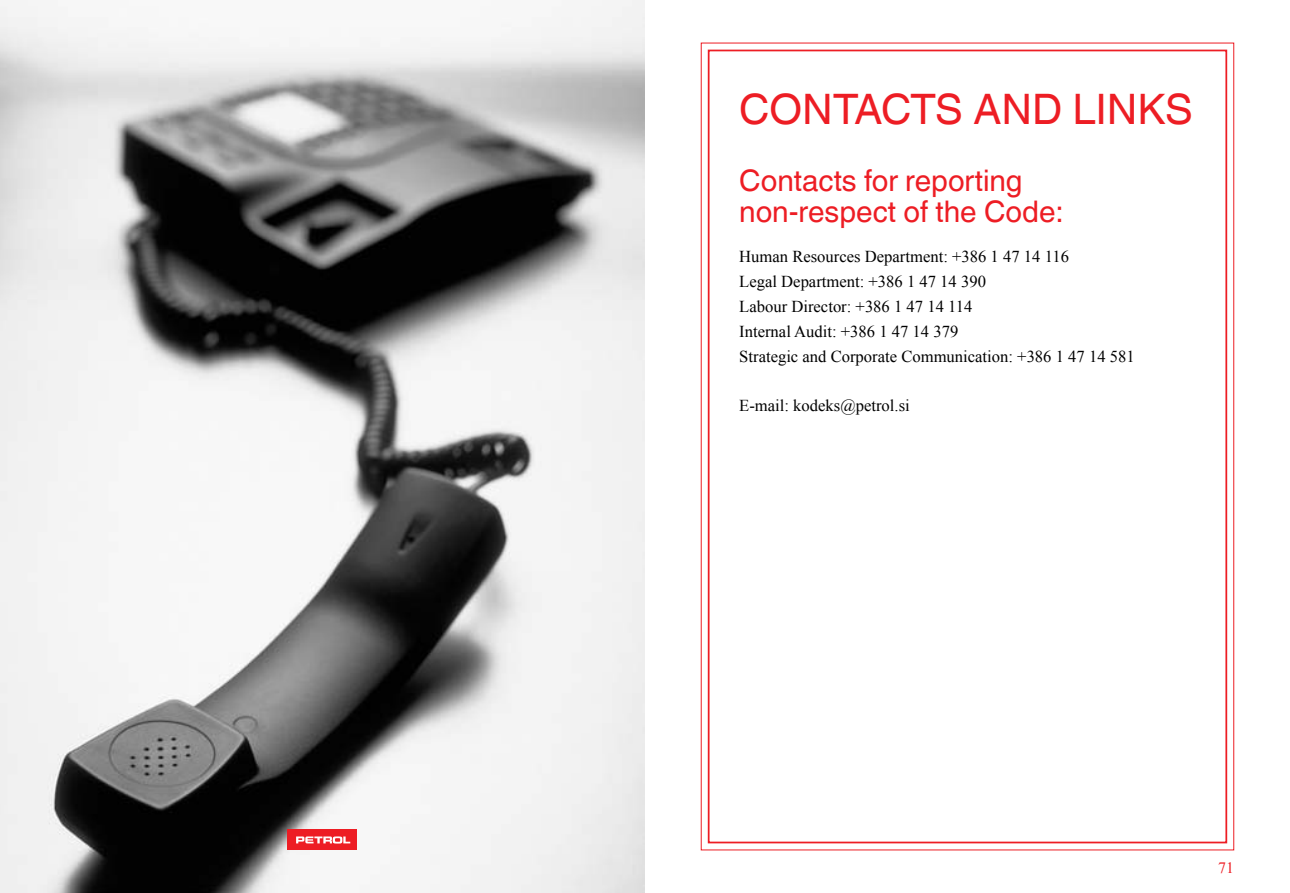
<style>
.page{position:relative;width:1290px;height:893px;background:#fff}
.page>*{position:absolute;margin:0;border:0;box-sizing:border-box;transform-origin:0 0}
.t1{font:42px "Helvetica World";color:#ed1d24}
.t2{font:29.75px/31.5px "Helvetica World";color:#ed1d24}
.t3{font:16.62px/24.8px "Times New Roman";color:#000}
.t4{font:15.75px "Times New Roman";color:#ed1d24}
</style>
<div class="page">
<img style="left:0;top:0;width:645px;height:893px">
<div style="left:288px;top:829px;width:69px;height:21px;background:#ed1d24"></div>
<svg style="left:296px;top:836px;width:54px;height:7px"></svg>
<h1 class="t1" style="left:739px;top:85px;width:455px">CONTACTS AND LINKS</h1>
<h2 class="t2" style="left:739px;top:165px;width:326px">Contacts for reporting non-respect of the Code:</h2>
<p class="t3" style="left:739px;top:244px;width:397px">Human Resources Department: +386 1 47 14 116<br>Legal Department: +386 1 47 14 390<br>Labour Director: +386 1 47 14 114<br>Internal Audit: +386 1 47 14 379<br>Strategic and Corporate Communication: +386 1 47 14 581</p>
<p class="t3" style="left:739px;top:393px;width:172px">E-mail: kodeks@petrol.si</p>
<p class="t4" style="left:1218px;top:857px;width:17px">71</p>
</div>
